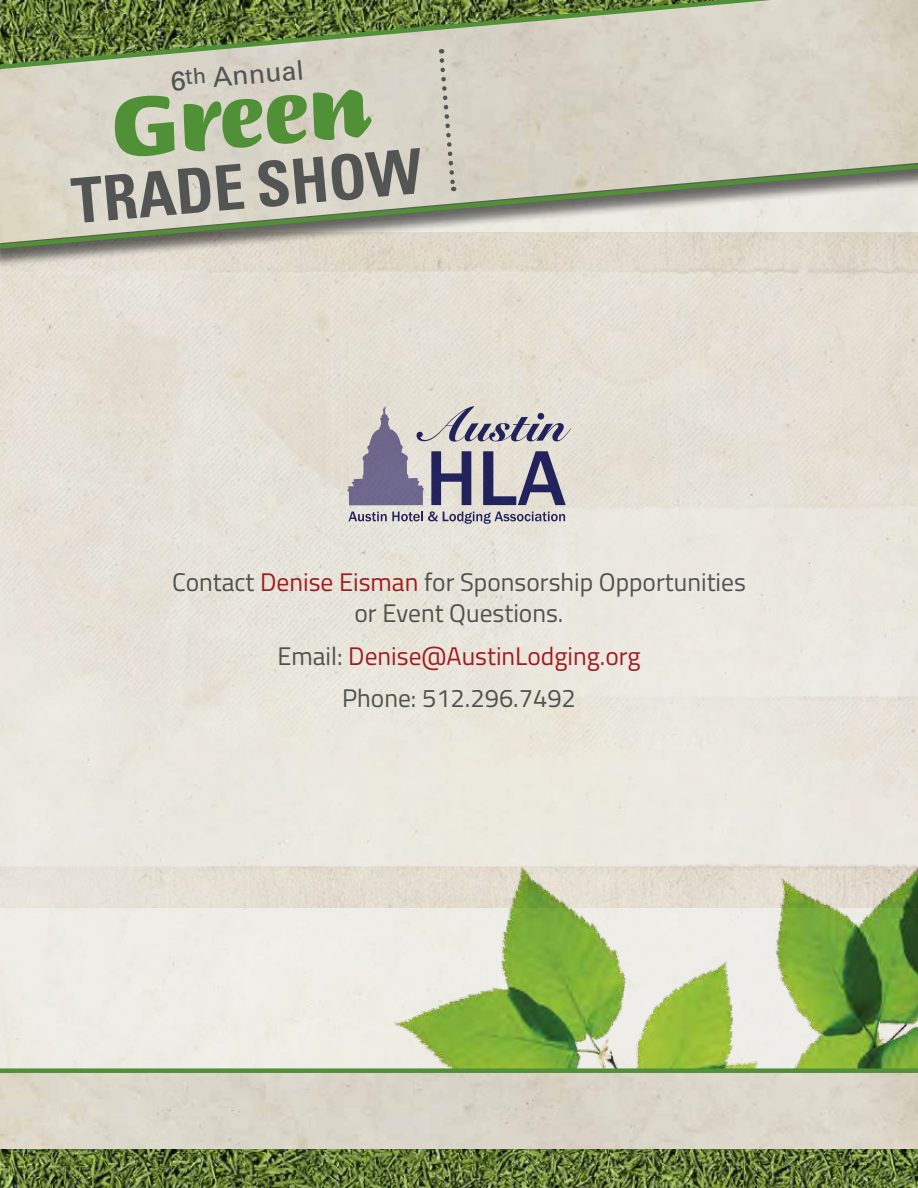
<style>
.page{position:relative;width:918px;height:1188px;background:#fff}
.page>*{position:absolute;margin:0;border:0;box-sizing:border-box;transform-origin:0 0}
.t1{font:900 90.15px "Briem Script Std";color:#509036}
.t2{font:700 condensed 62.4px "Univers";color:#525553}
.t3{font:27px "Univers";color:#525553}
.t4{font:25.5px/30.6px "Titillium Web";color:#525553;text-align:center}
.s1{color:#a41f22}
</style>
<div class="page">
<img style="left:386px;top:908px;width:532px;height:160px">
<img style="left:0;top:1149px;width:918px;height:39px">
<div style="left:0;top:1073px;width:918px;height:76px;background:#dad6ca"></div>
<div style="left:0;top:1068px;width:918px;height:5px;background:#509036"></div>
<img style="left:0;top:268px;width:918px;height:640px">
<div style="left:0;top:0;width:918px;height:268px;background:#000;opacity:.6"></div>
<img style="left:0;top:0;width:918px;height:160px">
<svg style="left:0;top:0;width:910px;height:73px;background:#a5ac8b"></svg>
<svg style="left:0;top:160px;width:918px;height:93px;background:#c8c6b8"></svg>
<svg style="left:437px;top:49px;width:21px;height:142px;background:#cac7bb"></svg>
<p class="t3" style="left:169px;top:64px;width:135px;rotate:-5deg">6<sup>th</sup> Annual</p>
<h1 class="t1" style="left:107px;top:78px;width:261px;rotate:-5deg">Green</h1>
<h2 class="t2" style="left:69px;top:163px;width:353px;rotate:-5deg">TRADE SHOW</h2>
<p class="t4" style="left:172px;top:566px;width:575px">Contact <span class="s1">Denise Eisman</span> for Sponsorship Opportunities or Event Questions.</p>
<p class="t4" style="left:277px;top:633px;width:365px;line-height:42.6px">Email: <span class="s1">Denise@AustinLodging.org<br></span>Phone: 512.296.7492</p>
</div>
